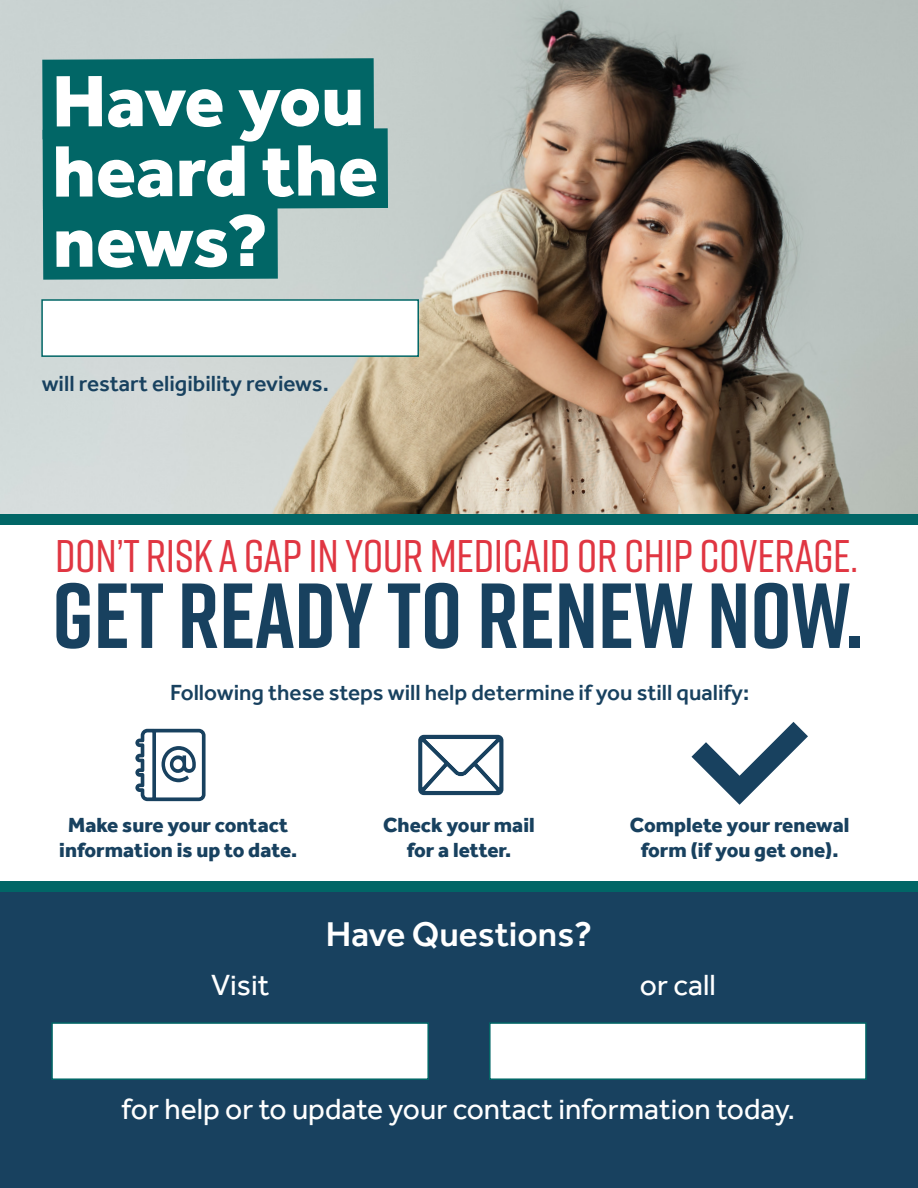
<style>
.page{position:relative;width:918px;height:1188px;background:#fff}
.page>*{position:absolute;margin:0;border:0;box-sizing:border-box;transform-origin:0 0}
.t1{font:700 92.1px "Rift";color:#18415f}
.Paragraph_Style_3{font:800 75.3px/70.2px "Effra";letter-spacing:-.01em;color:#fff}
.t2{font:500 45.75px "Rift";letter-spacing:-.01em;color:#e03642}
.t3{font:500 35.25px "Effra";color:#fff}
.t4{font:30px "Effra";color:#fff}
.t5{font:500 22.5px "Effra";color:#18415f}
.t6{font:800 21px/25.2px "Effra";color:#18415f;text-align:center}
</style>
<div class="page">
<div style="left:0;top:501px;width:918px;height:24px;background:#016666"></div>
<img style="left:0;top:0;width:918px;height:513px">
<div style="left:0;top:882px;width:918px;height:23px;background:#016666"></div>
<svg style="left:0;top:18px;width:454px;height:70px;background:#8aafae"></svg>
<svg style="left:0;top:88px;width:468px;height:162px;background:#529190"></svg>
<svg style="left:0;top:159px;width:358px;height:161px;background:#4c8f8e"></svg>
<div style="left:0;top:892px;width:918px;height:296px;background:#18415f"></div>
<svg style="left:692px;top:722px;width:116px;height:83px"></svg>
<svg style="left:135px;top:729px;width:71px;height:72px"></svg>
<svg style="left:418px;top:735px;width:85px;height:60px"></svg>
<div style="left:51px;top:1022px;width:378px;height:58px;background:#fff;border:2px solid #016666"></div>
<div style="left:489px;top:1022px;width:378px;height:58px;background:#fff;border:2px solid #016666"></div>
<div style="left:41px;top:299px;width:378px;height:58px;background:#fff;border:2px solid #016666"></div>
<p class="Paragraph_Style_3" style="left:52px;top:65px;width:328px">Have you heard the</p>
<p class="Paragraph_Style_3" style="left:53px;top:205px;width:217px">news?</p>
<h1 class="t5" style="left:42px;top:370px;width:289px">will restart eligibility reviews.</h1>
<h3 class="t2" style="left:55px;top:524px;width:804px">DON’T RISK A GAP IN YOUR MEDICAID OR CHIP COVERAGE.</h3>
<h1 class="t1" style="left:52px;top:550px;width:813px">GET READY TO RENEW NOW.</h1>
<p class="t5" style="left:170px;top:679px;width:581px">Following these steps will help determine if you still qualify:</p>
<p class="t6" style="left:59px;top:812px;width:240px">Make sure your contact information is up to date.</p>
<p class="t6" style="left:383px;top:812px;width:153px">Check your mail for a letter.</p>
<p class="t6" style="left:630px;top:812px;width:221px">Complete your renewal form (if you get one).</p>
<h3 class="t3" style="left:326px;top:913px;width:268px">Have Questions?</h3>
<h3 class="t4" style="left:211px;top:967px;width:60px">Visit</h3>
<h3 class="t4" style="left:640px;top:967px;width:77px">or call</h3>
<h3 class="t4" style="left:122px;top:1091px;width:675px">for help or to update your contact information today.</h3>
</div>
